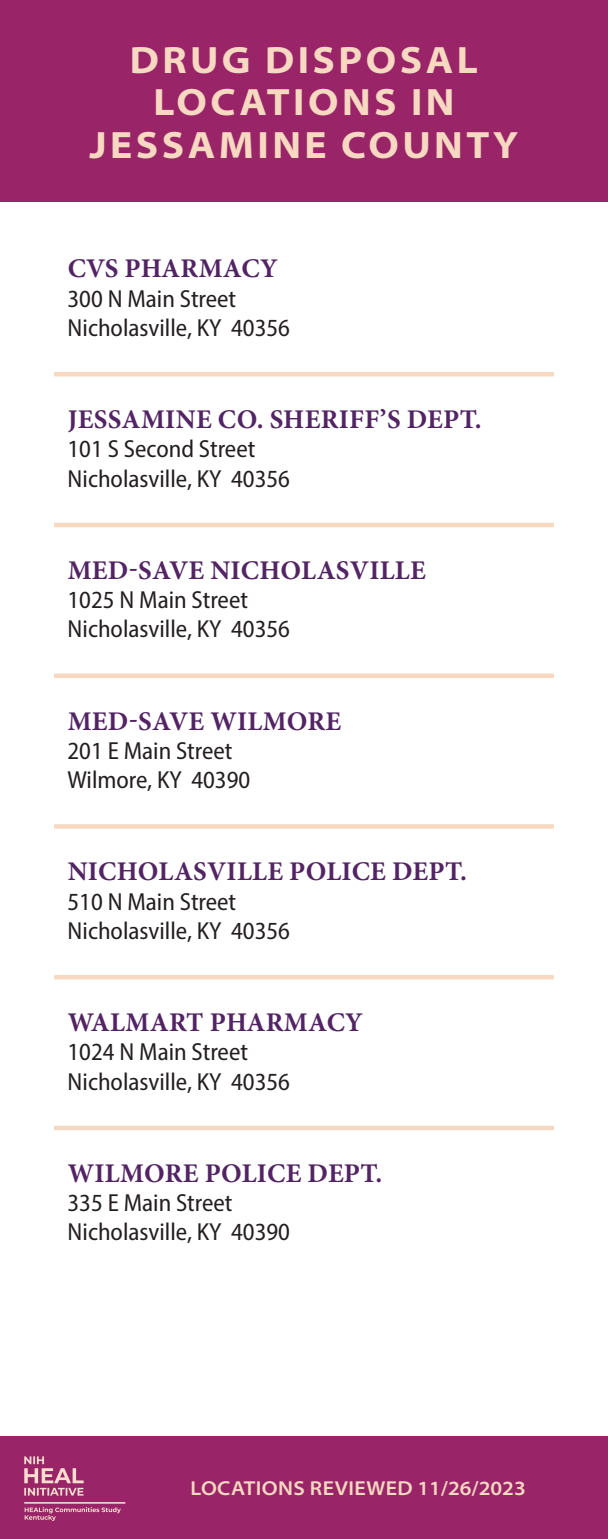
<style>
.page{position:relative;width:608px;height:1539px;background:#fff}
.page>*{position:absolute;margin:0;border:0;box-sizing:border-box;transform-origin:0 0}
.t1{font:700 semi-expanded 38.25px/42.8px "Myriad Pro";letter-spacing:.09em;color:#f7d9c2;text-align:center}
._8_Location{font:700 27px "Minion Pro";letter-spacing:.01em;color:#522464}
._8_Location_Top{font:700 27px "Minion Pro";letter-spacing:.01em;color:#522464}
._8_Address{font:semi-condensed 24.75px "Myriad Pro";color:#231f20}
._8_Location-2{font:semi-condensed 24.75px "Myriad Pro";color:#231f20}
.t2{font:600 semi-expanded 20.25px "Myriad Pro";letter-spacing:.02em;color:#f7d9c2}
</style>
<div class="page">
<div style="left:0;top:0;width:608px;height:202px;background:#992468"></div>
<div style="left:0;top:1436px;width:608px;height:103px;background:#992468"></div>
<hr style="left:54px;top:372px;width:500px;height:4px;background:#f7d9c2">
<hr style="left:54px;top:523px;width:500px;height:4px;background:#f7d9c2">
<div style="left:54px;top:673px;width:500px;height:5px;background:#f7d9c2"></div>
<div style="left:54px;top:824px;width:500px;height:5px;background:#f7d9c2"></div>
<hr style="left:54px;top:975px;width:500px;height:4px;background:#f7d9c2">
<hr style="left:54px;top:1126px;width:500px;height:4px;background:#f7d9c2">
<svg style="left:24px;top:1456px;width:60px;height:40px"></svg>
<svg style="left:24px;top:1502px;width:101px;height:19px"></svg>
<p class="t1" style="left:90px;top:37px;width:430px">DRUG DISPOSAL<br>LOCATIONS IN<br>JESSAMINE COUNTY</p>
<p class="_8_Location_Top" style="left:68px;top:250px;width:211px">CVS PHARMACY</p>
<p class="_8_Address" style="left:68px;top:283px;width:170px">300 N Main Street</p>
<p class="_8_Address" style="left:68px;top:313px;width:224px">Nicholasville, KY 40356</p>
<p class="_8_Location" style="left:68px;top:401px;width:415px">JESSAMINE CO. SHERIFF’S DEPT.</p>
<p class="_8_Address" style="left:68px;top:434px;width:189px">101 S Second Street</p>
<p class="_8_Address" style="left:68px;top:463px;width:224px">Nicholasville, KY 40356</p>
<p class="_8_Location" style="left:68px;top:551px;width:359px">MED-SAVE NICHOLASVILLE</p>
<p class="_8_Address" style="left:68px;top:585px;width:182px">1025 N Main Street</p>
<p class="_8_Address" style="left:68px;top:614px;width:224px">Nicholasville, KY 40356</p>
<p class="_8_Location" style="left:68px;top:702px;width:275px">MED-SAVE WILMORE</p>
<p class="_8_Address" style="left:68px;top:736px;width:166px">201 E Main Street</p>
<p class="_8_Address" style="left:68px;top:765px;width:184px">Wilmore, KY 40390</p>
<p class="_8_Location" style="left:68px;top:853px;width:401px">NICHOLASVILLE POLICE DEPT.</p>
<p class="_8_Address" style="left:68px;top:886px;width:170px">510 N Main Street</p>
<p class="_8_Address" style="left:68px;top:916px;width:224px">Nicholasville, KY 40356</p>
<p class="_8_Location" style="left:68px;top:1004px;width:297px">WALMART PHARMACY</p>
<p class="_8_Location-2" style="left:68px;top:1037px;width:182px">1024 N Main Street</p>
<p class="_8_Address" style="left:68px;top:1066px;width:224px">Nicholasville, KY 40356</p>
<p class="_8_Location" style="left:68px;top:1154px;width:316px">WILMORE POLICE DEPT.</p>
<p class="_8_Address" style="left:68px;top:1188px;width:166px">335 E Main Street</p>
<p class="_8_Address" style="left:68px;top:1217px;width:224px">Nicholasville, KY 40390</p>
<p class="t2" style="left:190px;top:1475px;width:336px">LOCATIONS REVIEWED 11/26/2023</p>
</div>
